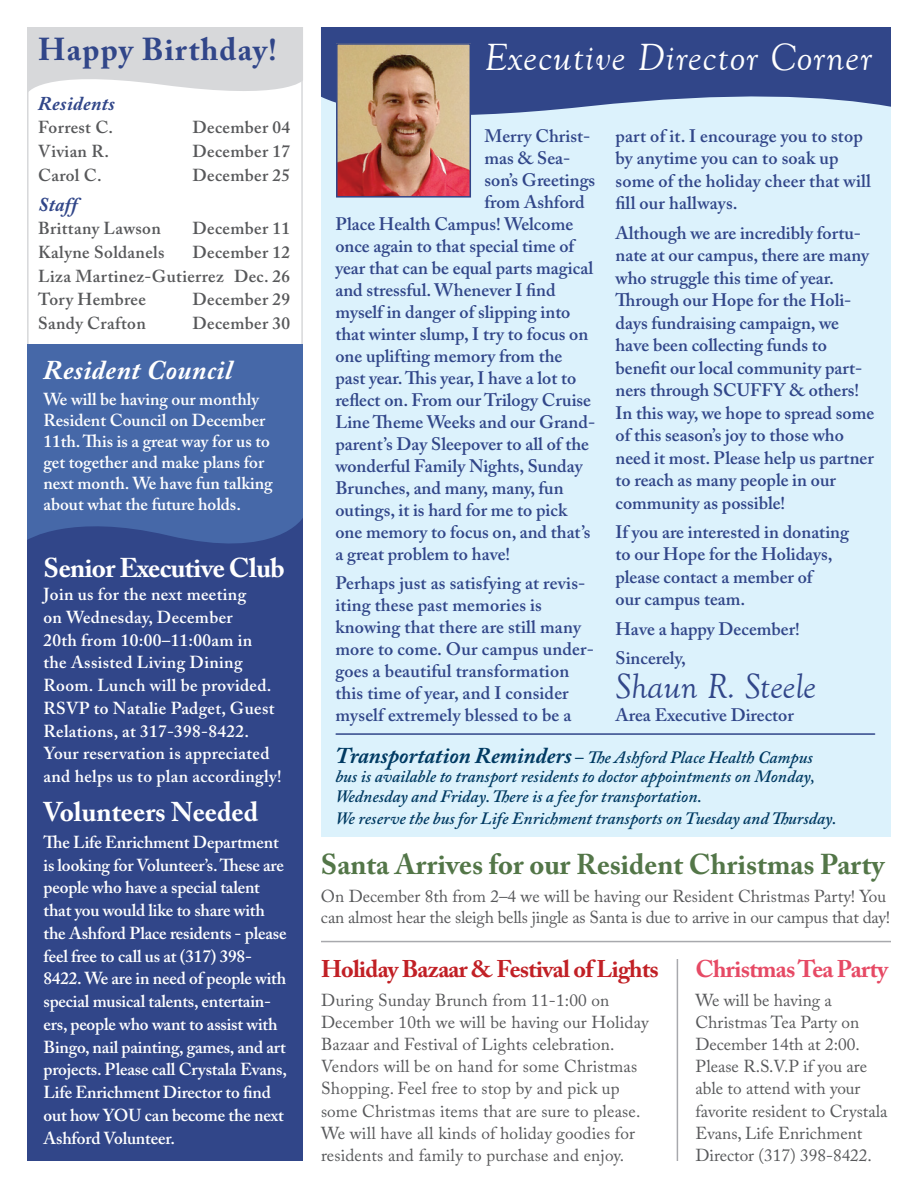
<style>
.page{position:relative;width:918px;height:1188px;background:#fff}
.page>*{position:absolute;margin:0;border:0;box-sizing:border-box;transform-origin:0 0}
.t1{font:italic 39px "Goudy Old Style T";letter-spacing:.03em;color:#fff}
.t2{font:italic 36px "Goudy Old Style T";color:#314689}
.t3{font:700 31.5px "Adobe Caslon Pro";letter-spacing:.04em;color:#314689}
.t4{font:700 28.5px "Adobe Caslon Pro";color:#537648}
.t5{font:700 27px "Adobe Caslon Pro";letter-spacing:-.015em;color:#fff}
.t6{font:italic 700 27px "Adobe Caslon Pro";letter-spacing:.02em;color:#fff}
.t7{font:700 24px "Adobe Caslon Pro";letter-spacing:-.03em;color:#c12025}
.t8{font:700 24px "Adobe Caslon Pro";letter-spacing:-.03em;color:#e64a65}
.t9{font:italic 700 19.5px "Adobe Caslon Pro";letter-spacing:.02em;color:#314689}
.t10{font:600 18px/22.5px "Adobe Caslon Pro";color:#314689}
.t11{font:600 17.25px/22.8px "Adobe Caslon Pro";letter-spacing:-.005em;color:#fff}
.t12{font:17.25px/22.2px "Adobe Caslon Pro";letter-spacing:.005em;color:#57585a}
.t13{font:italic 600 17.25px/19.5px "Adobe Caslon Pro";color:#003a62}
.t14{font:600 17.25px/22.8px "Adobe Caslon Pro";letter-spacing:.02em;color:#fff}
.t15{font:600 17.25px "Adobe Caslon Pro";letter-spacing:.02em;color:#57585a}
.t16{font:17.25px/21px "Adobe Caslon Pro";letter-spacing:-.015em;color:#57585a}
.s1{font-weight:700;font-size:22.5px}
.s2{font-style:normal}
</style>
<div class="page">
<svg style="left:27px;top:27px;width:276px;height:74px"></svg>
<div style="left:27px;top:344px;width:276px;height:282px;background:#4668a8"></div>
<div style="left:27px;top:518px;width:276px;height:643px;background:#314689"></div>
<div style="left:321px;top:29px;width:570px;height:808px;background:#dcf2fc"></div>
<svg style="left:321px;top:27px;width:570px;height:88px;background:#475c97"></svg>
<hr style="left:336px;top:733px;width:539px;height:2px;background:#314689">
<img style="left:339px;top:46px;width:129px;height:149px">
<div style="left:336px;top:43px;width:135px;height:155px;border:2px solid #314689"></div>
<hr style="left:677px;top:959px;width:1px;height:202px;background:#a8a9ad">
<hr style="left:321px;top:941px;width:570px;height:1px;background:#a8a9ad">
<p class="t3" style="left:38px;top:31px;width:240px">Happy Birthday!</p>
<p class="t9" style="left:38px;top:92px;width:78px">Residents</p>
<p class="t15" style="left:38px;top:117px;width:77px">Forrest C.</p>
<p class="t15" style="left:192px;top:117px;width:99px">December 04</p>
<p class="t15" style="left:38px;top:141px;width:72px">Vivian R.</p>
<p class="t15" style="left:192px;top:141px;width:99px">December 17</p>
<p class="t15" style="left:38px;top:165px;width:65px">Carol C.</p>
<p class="t15" style="left:192px;top:165px;width:99px">December 25</p>
<p class="t9" style="left:38px;top:193px;width:41px">Staff</p>
<p class="t15" style="left:38px;top:218px;width:124px">Brittany Lawson</p>
<p class="t15" style="left:192px;top:218px;width:99px">December 11</p>
<p class="t15" style="left:38px;top:242px;width:128px">Kalyne Soldanels</p>
<p class="t15" style="left:192px;top:242px;width:99px">December 12</p>
<p class="t15" style="left:38px;top:266px;width:254px">Liza Martinez-Gutierrez Dec. 26</p>
<p class="t15" style="left:38px;top:289px;width:109px">Tory Hembree</p>
<p class="t15" style="left:192px;top:289px;width:99px">December 29</p>
<p class="t15" style="left:38px;top:313px;width:109px">Sandy Crafton</p>
<p class="t15" style="left:192px;top:313px;width:99px">December 30</p>
<p class="t6" style="left:44px;top:354px;width:190px">Resident Council</p>
<p class="t11" style="left:44px;top:388px;width:231px;line-height:21px">We will be having our monthly<br>Resident Council on December<br>11th. This is a great way for us to get together and make plans for next month. We have fun talking about what the future holds.</p>
<p class="t5" style="left:44px;top:552px;width:243px">Senior Executive Club</p>
<p class="t14" style="left:44px;top:583px;width:240px">Join us for the next meeting<br>on Wednesday, December<br>20th from 10:00–11:00am in<br>the Assisted Living Dining<br>Room. Lunch will be provided.<br>RSVP to Natalie Padget, Guest<br>Relations, at 317-398-8422.<br>Your reservation is appreciated and helps us to plan accordingly!</p>
<p class="t5" style="left:44px;top:796px;width:216px">Volunteers Needed</p>
<p class="t11" style="left:44px;top:830px;width:245px">The Life Enrichment Department is looking for Volunteer’s. These are people who have a special talent that you would like to share with the Ashford Place residents - please feel free to call us at (317) 398- 8422. We are in need of people with special musical talents, entertain&shy;ers, people who want to assist with Bingo, nail painting, games, and art projects. Please call Crystala Evans, Life Enrichment Director to find out how YOU can become the next Ashford Volunteer.</p>
<p class="t1" style="left:485px;top:37px;width:389px">Executive Director Corner</p>
<p class="t10" style="left:616px;top:124px;width:257px">part of it. I encourage you to stop by anytime you can to soak up some of the holiday cheer that will fill our hallways.</p>
<p class="t10" style="left:616px;top:221px;width:260px">Although we are incredibly fortu&shy;nate at our campus, there are many who struggle this time of year.<br>Through our Hope for the Holi&shy;days fundraising campaign, we have been collecting funds to benefit our local community part&shy;ners through SCUFFY &amp; others!<br>In this way, we hope to spread some of this season’s joy to those who need it most. Please help us partner to reach as many people in our community as possible!</p>
<p class="t10" style="left:616px;top:520px;width:235px">If you are interested in donating to our Hope for the Holidays, please contact a member of<br>our campus team.</p>
<p class="t10" style="left:616px;top:617px;width:186px">Have a happy December!</p>
<p class="t10" style="left:616px;top:647px;width:72px">Sincerely,</p>
<p class="t2" style="left:616px;top:667px;width:202px">Shaun R. Steele</p>
<p class="t10" style="left:616px;top:703px;width:180px">Area Executive Director</p>
<p class="t13" style="left:335px;top:747px;width:481px"><span class="s1">Transportation Reminders</span> <span class="s2">–</span> The Ashford Place Health Campus bus is available to transport residents to doctor appointments on Monday,<br>Wednesday and Friday. There is a fee for transportation.</p>
<p class="t13" style="left:335px;top:809px;width:503px">We reserve the bus for Life Enrichment transports on Tuesday and Thursday.</p>
<p class="t4" style="left:321px;top:848px;width:565px">Santa Arrives for our Resident Christmas Party</p>
<p class="t16" style="left:321px;top:886px;width:571px">On December 8th from 2–4 we will be having our Resident Christmas Party! You can almost hear the sleigh bells jingle as Santa is due to arrive in our campus that day!</p>
<p class="t7" style="left:321px;top:954px;width:339px">Holiday Bazaar &amp; Festival of Lights</p>
<p class="t12" style="left:321px;top:989px;width:329px">During Sunday Brunch from 11-1:00 on December 10th we will be having our Holiday Bazaar and Festival of Lights celebration.<br>Vendors will be on hand for some Christmas Shopping. Feel free to stop by and pick up some Christmas items that are sure to please.<br>We will have all kinds of holiday goodies for residents and family to purchase and enjoy.</p>
<p class="t10" style="left:485px;top:124px;width:107px">Merry Christ-</p>
<p class="t10" style="left:485px;top:146px;width:87px">mas &amp; Sea-</p>
<p class="t10" style="left:485px;top:168px;width:112px">son’s Greetings</p>
<p class="t10" style="left:485px;top:190px;width:102px">from Ashford</p>
<p class="t10" style="left:335px;top:212px;width:239px">Place Health Campus! Welcome</p>
<p class="t10" style="left:335px;top:234px;width:240px">once again to that special time of</p>
<p class="t10" style="left:335px;top:256px;width:259px">year that can be equal parts magical</p>
<p class="t10" style="left:335px;top:278px;width:222px">and stressful. Whenever I find</p>
<p class="t10" style="left:335px;top:301px;width:237px">myself in danger of slipping into</p>
<p class="t10" style="left:335px;top:323px;width:254px">that winter slump, I try to focus on</p>
<p class="t10" style="left:335px;top:345px;width:228px">one uplifting memory from the</p>
<p class="t10" style="left:335px;top:367px;width:242px">past year. This year, I have a lot to</p>
<p class="t10" style="left:335px;top:389px;width:257px">reflect on. From our Trilogy Cruise</p>
<p class="t10" style="left:335px;top:411px;width:261px">Line Theme Weeks and our Grand-</p>
<p class="t10" style="left:335px;top:433px;width:255px">parent’s Day Sleepover to all of the</p>
<p class="t10" style="left:335px;top:455px;width:249px">wonderful Family Nights, Sunday</p>
<p class="t10" style="left:335px;top:477px;width:230px">Brunches, and many, many, fun</p>
<p class="t10" style="left:335px;top:499px;width:233px">outings, it is hard for me to pick</p>
<p class="t10" style="left:335px;top:521px;width:257px">one memory to focus on, and that’s</p>
<p class="t10" style="left:335px;top:543px;width:176px">a great problem to have!</p>
<p class="t10" style="left:335px;top:572px;width:260px;line-height:22px">Perhaps just as satisfying at revis&shy;iting these past memories is knowing that there are still many more to come. Our campus under&shy;goes a beautiful transformation this time of year, and I consider myself extremely blessed to be a</p>
<p class="t8" style="left:695px;top:954px;width:194px">Christmas Tea Party</p>
<p class="t12" style="left:695px;top:989px;width:194px">We will be having a<br>Christmas Tea Party on<br>December 14th at 2:00.<br>Please R.S.V.P if you are able to attend with your favorite resident to Crystala<br>Evans, Life Enrichment<br>Director (317) 398-8422.</p>
</div>
